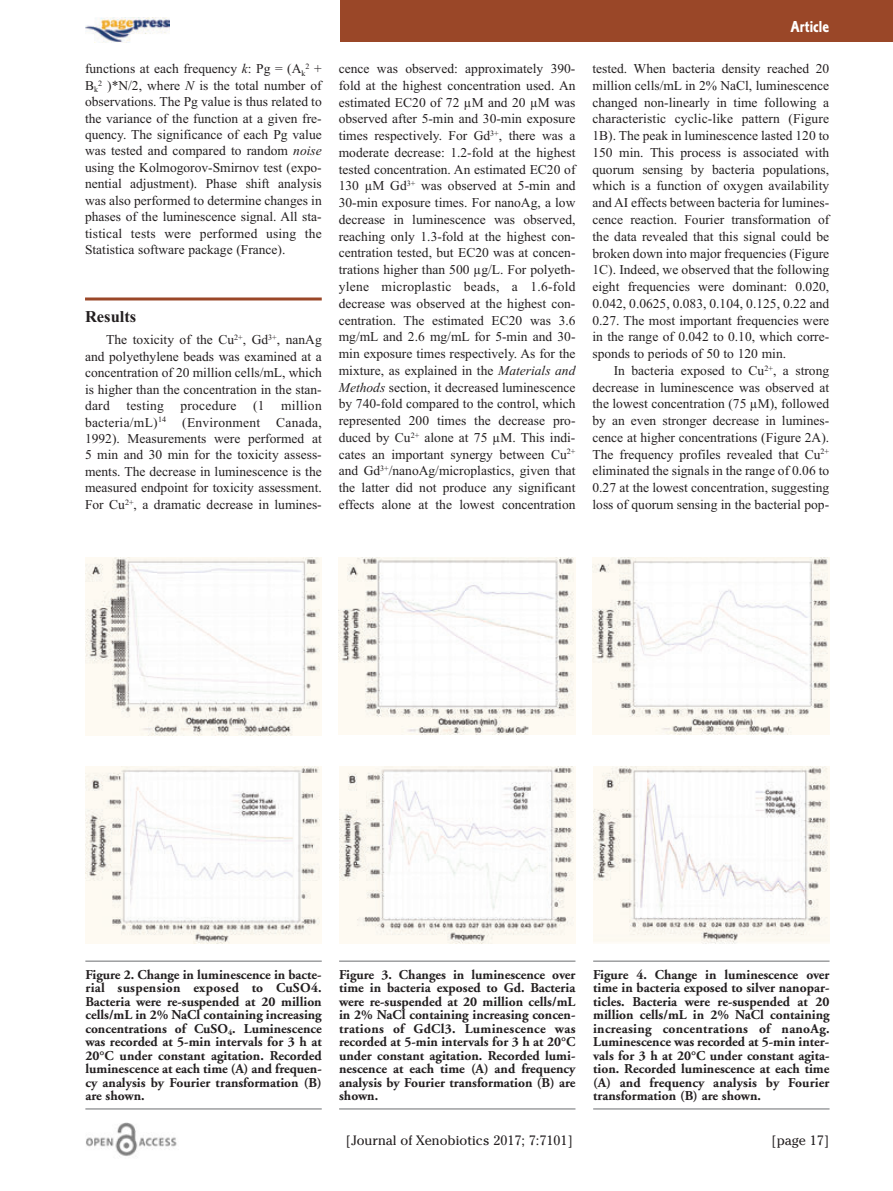
<style>
.page{position:relative;width:893px;height:1191px;background:#fff}
.page>*{position:absolute;margin:0;border:0;box-sizing:border-box;transform-origin:0 0}
.t1{font:700 16.5px "Times New Roman";color:#231f20}
.t2{font:16.5px "Corinthian Bold Condensed Plain";color:#fff}
.t3{font:13.5px/16.8px "Times New Roman";color:#231f20;text-align:justify}
.t4{font:700 13.5px/13.5px "Adobe Garamond";color:#231f20;text-align:justify}
.t5{font:13.5px "Cheltenham";color:#231f20}
.t6{font:8.1px "Times New Roman";color:#231f20}
.s1{font-style:italic}
.s2{font-size:13.5px}
</style>
<div class="page">
<hr style="left:85px;top:297px;width:237px;height:3px;background:#9a4728">
<div style="left:340px;top:0;width:553px;height:42px;background:#9a4728"></div>
<img style="left:86px;top:1123px;width:91px;height:33px">
<img style="left:85px;top:17px;width:85px;height:26px">
<hr style="left:85px;top:960px;width:237px;height:1px;background:#6c6d70">
<hr style="left:85px;top:1108px;width:237px;height:1px;background:#6c6d70">
<img style="left:85px;top:558px;width:237px;height:177px">
<img style="left:85px;top:766px;width:237px;height:177px">
<hr style="left:339px;top:960px;width:236px;height:1px;background:#6c6d70">
<hr style="left:339px;top:1108px;width:236px;height:1px;background:#6c6d70">
<img style="left:339px;top:557px;width:236px;height:177px">
<img style="left:339px;top:766px;width:236px;height:177px">
<hr style="left:593px;top:960px;width:236px;height:1px;background:#6c6d70">
<hr style="left:593px;top:1108px;width:236px;height:1px;background:#6c6d70">
<img style="left:593px;top:557px;width:236px;height:177px">
<img style="left:593px;top:766px;width:236px;height:177px">
<p class="t3" style="left:85px;top:60px;width:222px">functions at each frequency <span class="s1">k</span>: Pg = (A<sub>k</sub></p>
<p class="t6" style="left:306px;top:62px;width:18px">2 <span class="s2">+</span></p>
<p class="t3" style="left:85px;top:77px;width:238px">B<sub>k</sub><sup>2</sup> )*N/2, where <span class="s1">N</span> is the total number of observations. The Pg value is thus related to the variance of the function at a given fre&shy;quency. The significance of each Pg value was tested and compared to random <span class="s1">noise </span>using the Kolmogorov-Smirnov test (expo&shy;nential adjustment). Phase shift analysis was also performed to determine changes in phases of the luminescence signal. All sta&shy;tistical tests were performed using the Statistica software package (France).</p>
<p class="t1" style="left:85px;top:306px;width:53px">Results</p>
<p class="t3" style="left:85px;top:331px;width:238px;text-indent:21px">The toxicity of the Cu<sup>2+</sup>, Gd<sup>3+</sup>, nanAg and polyethylene beads was examined at a concentration of 20 million cells/mL, which is higher than the concentration in the stan&shy;dard testing procedure (1 million bacteria/mL)<sup>14</sup> (Environment Canada, 1992). Measurements were performed at 5 min and 30 min for the toxicity assess&shy;ments. The decrease in luminescence is the measured endpoint for toxicity assessment.<br>For Cu<sup>2+</sup>, a dramatic decrease in lumines-</p>
<p class="t2" style="left:790px;top:21px;width:40px">Article</p>
<p class="t3" style="left:339px;top:60px;width:238px">cence was observed: approximately 390- fold at the highest concentration used. An estimated EC20 of 72 µM and 20 µM was observed after 5-min and 30-min exposure times respectively. For Gd<sup>3+</sup>, there was a moderate decrease: 1.2-fold at the highest tested concentration. An estimated EC20 of 130 µM Gd<sup>3+</sup> was observed at 5-min and 30-min exposure times. For nanoAg, a low decrease in luminescence was observed, reaching only 1.3-fold at the highest con&shy;centration tested, but EC20 was at concen&shy;trations higher than 500 µg/L. For polyeth&shy;ylene microplastic beads, a 1.6-fold decrease was observed at the highest con&shy;centration. The estimated EC20 was 3.6 mg/mL and 2.6 mg/mL for 5-min and 30- min exposure times respectively. As for the mixture, as explained in the <span class="s1">Materials and Methods</span> section, it decreased luminescence by 740-fold compared to the control, which represented 200 times the decrease pro&shy;duced by Cu<sup>2+</sup> alone at 75 µM. This indi&shy;cates an important synergy between Cu<sup>2+ </sup>and Gd<sup>3+</sup>/nanoAg/microplastics, given that the latter did not produce any significant effects alone at the lowest concentration</p>
<p class="t3" style="left:592px;top:60px;width:238px">tested. When bacteria density reached 20 million cells/mL in 2% NaCl, luminescence changed non-linearly in time following a characteristic cyclic-like pattern (Figure 1B). The peak in luminescence lasted 120 to 150 min. This process is associated with quorum sensing by bacteria populations, which is a function of oxygen availability and AI effects between bacteria for lumines&shy;cence reaction. Fourier transformation of the data revealed that this signal could be broken down into major frequencies (Figure 1C). Indeed, we observed that the following eight frequencies were dominant: 0.020, 0.042, 0.0625, 0.083, 0.104, 0.125, 0.22 and 0.27. The most important frequencies were in the range of 0.042 to 0.10, which corre&shy;sponds to periods of 50 to 120 min.</p>
<p class="t3" style="left:592px;top:362px;width:238px;text-indent:21px">In bacteria exposed to Cu<sup>2+</sup>, a strong decrease in luminescence was observed at the lowest concentration (75 µM), followed by an even stronger decrease in lumines&shy;cence at higher concentrations (Figure 2A).<br>The frequency profiles revealed that Cu<sup>2+ </sup>eliminated the signals in the range of 0.06 to 0.27 at the lowest concentration, suggesting loss of quorum sensing in the bacterial pop-</p>
<p class="t4" style="left:85px;top:968px;width:238px">Figure 2. Change in luminescence in bacte&shy;rial suspension exposed to CuSO4.<br>Bacteria were re-suspended at 20 million cells/mL in 2% NaCl containing increasing concentrations of CuSO<sub>4</sub>. Luminescence was recorded at 5-min intervals for 3 h at 20°C under constant agitation. Recorded luminescence at each time (A) and frequen&shy;cy analysis by Fourier transformation (B) are shown.</p>
<p class="t4" style="left:339px;top:968px;width:238px">Figure 3. Changes in luminescence over time in bacteria exposed to Gd. Bacteria were re-suspended at 20 million cells/mL in 2% NaCl containing increasing concen&shy;trations of GdCl3. Luminescence was recorded at 5-min intervals for 3 h at 20°C under constant agitation. Recorded lumi&shy;nescence at each time (A) and frequency analysis by Fourier transformation (B) are shown.</p>
<p class="t4" style="left:593px;top:968px;width:238px">Figure 4. Change in luminescence over time in bacteria exposed to silver nanopar&shy;ticles. Bacteria were re-suspended at 20 million cells/mL in 2% NaCl containing increasing concentrations of nanoAg.<br>Luminescence was recorded at 5-min inter&shy;vals for 3 h at 20°C under constant agita&shy;tion. Recorded luminescence at each time (A) and frequency analysis by Fourier transformation (B) are shown.</p>
<p class="t5" style="left:346px;top:1132px;width:229px">[Journal of Xenobiotics 2017; 7:7101]</p>
<p class="t5" style="left:771px;top:1132px;width:59px">[page 17]</p>
</div>
